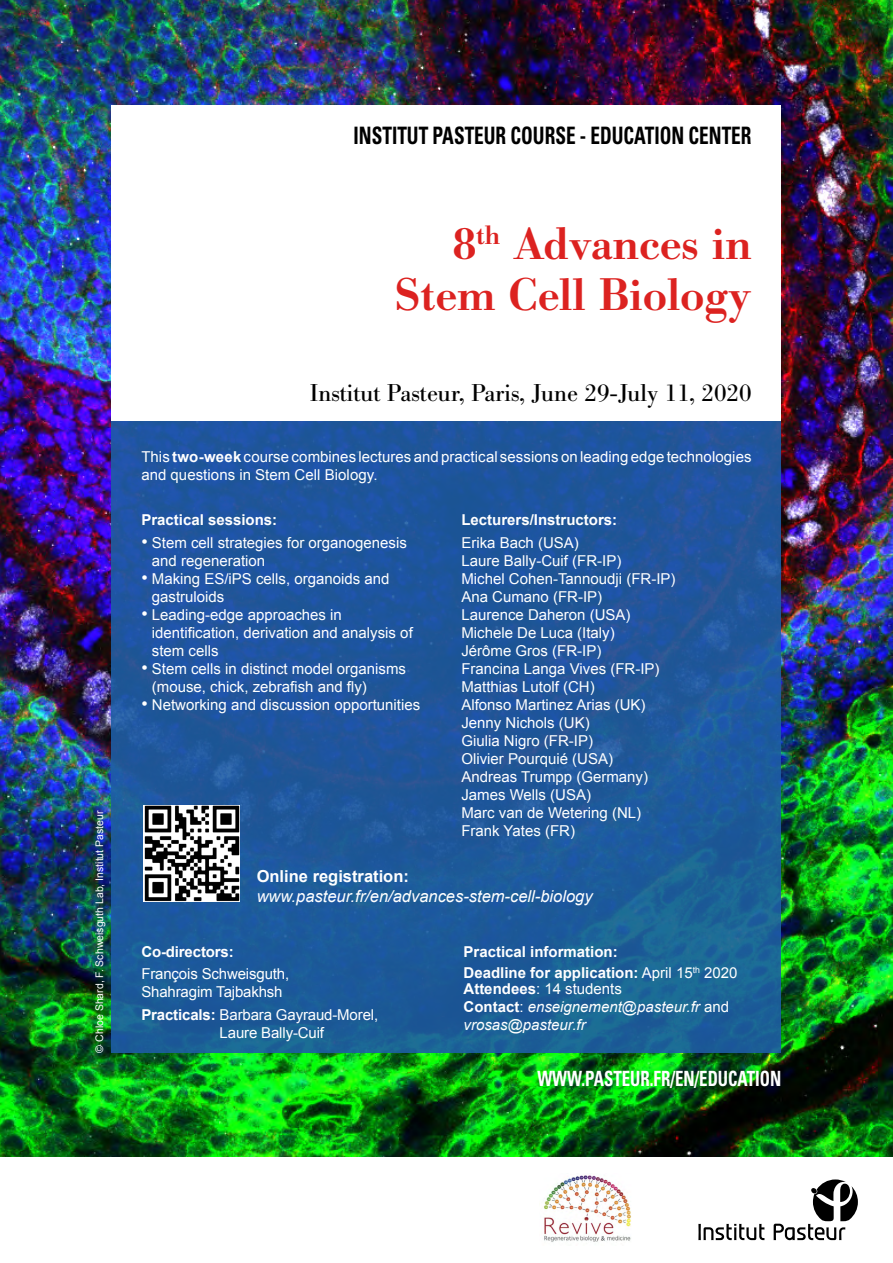
<style>
.page{position:relative;width:893px;height:1263px;background:#fff}
.page>*{position:absolute;margin:0;border:0;box-sizing:border-box;transform-origin:0 0}
.t1{font:500 45px/51px "Bodoni BE";color:#dc2220;text-align:right}
.t2{font:24px "Bodoni BE";color:#000}
.t3{font:700 condensed 24px "Univers LT";color:#000;scale:.8 1}
.t4{font:700 condensed 21px "Univers LT";color:#fff;scale:.8 1}
.t5{font:italic 16.5px "Arial";color:#fff}
.t6{font:700 16.5px "Arial";color:#fff}
.t7{font:15px/18px "Arial";color:#fff}
.t8{font:700 15px "Arial";color:#fff}
.t9{font:italic 15px/18px "Arial";color:#fff}
.t10{font:10.5px "Arial";color:#fff}
.s1{font-weight:700}
.s2{font-size:18px}
.s3{font-weight:400}
.s4{font-weight:700;font-style:normal}
.s5{font-style:normal}
</style>
<div class="page">
<img style="left:0;top:0;width:893px;height:1157px">
<svg style="left:698px;top:1179px;width:160px;height:61px"></svg>
<svg style="left:112px;top:421px;width:669px;height:631px;background:#1e589b"></svg>
<img style="left:543px;top:1175px;width:88px;height:67px">
<div style="left:112px;top:105px;width:669px;height:316px;background:#fff"></div>
<img style="left:144px;top:805px;width:96px;height:96px">
<p class="t10" style="left:93px;top:1052px;width:243px;rotate:-90deg">© Chloe Shard, F. Schweisguth Lab, Institut Pasteur</p>
<p class="t3" style="left:354px;top:121px;width:499px">INSTITUT PASTEUR COURSE - EDUCATION CENTER</p>
<p class="t1" style="left:394px;top:220px;width:359px">8<sup>th</sup> Advances in<br>Stem Cell Biology</p>
<p class="t2" style="left:310px;top:379px;width:443px">Institut Pasteur, Paris, June 29-July 11, 2020</p>
<p class="t7" style="left:141px;top:448px;width:612px">This <span class="s1">two-week</span> course combines lectures and practical sessions on leading edge technologies and questions in Stem Cell Biology.</p>
<p class="t8" style="left:141px;top:510px;width:137px">Practical sessions:</p>
<p class="t7" style="left:152px;top:534px;width:257px;text-indent:-10px"><span class="s2">•</span> Stem cell strategies for organogenesis and regeneration</p>
<p class="t7" style="left:152px;top:570px;width:239px;text-indent:-10px"><span class="s2">•</span> Making ES/iPS cells, organoids and gastruloids</p>
<p class="t7" style="left:152px;top:606px;width:262px;text-indent:-10px"><span class="s2">•</span> Leading-edge approaches in identification, derivation and analysis of stem cells</p>
<p class="t7" style="left:152px;top:660px;width:256px;text-indent:-10px"><span class="s2">•</span> Stem cells in distinct model organisms (mouse, chick, zebrafish and fly)</p>
<p class="t7" style="left:141px;top:696px;width:280px"><span class="s2">•</span> Networking and discussion opportunities</p>
<p class="t8" style="left:461px;top:510px;width:157px">Lecturers/Instructors:</p>
<p class="t7" style="left:461px;top:534px;width:119px">Erika Bach (USA)</p>
<p class="t7" style="left:461px;top:552px;width:162px">Laure Bally-Cuif (FR-IP)</p>
<p class="t7" style="left:461px;top:570px;width:216px">Michel Cohen-Tannoudji (FR-IP)</p>
<p class="t7" style="left:461px;top:588px;width:142px">Ana Cumano (FR-IP)</p>
<p class="t7" style="left:461px;top:606px;width:171px">Laurence Daheron (USA)</p>
<p class="t7" style="left:461px;top:624px;width:155px">Michele De Luca (Italy)</p>
<p class="t7" style="left:461px;top:642px;width:142px">Jérôme Gros (FR-IP)</p>
<p class="t7" style="left:461px;top:660px;width:200px">Francina Langa Vives (FR-IP)</p>
<p class="t7" style="left:461px;top:678px;width:135px">Matthias Lutolf (CH)</p>
<p class="t7" style="left:461px;top:696px;width:186px">Alfonso Martinez Arias (UK)</p>
<p class="t7" style="left:461px;top:714px;width:130px">Jenny Nichols (UK)</p>
<p class="t7" style="left:461px;top:732px;width:133px">Giulia Nigro (FR-IP)</p>
<p class="t7" style="left:461px;top:750px;width:153px">Olivier Pourquié (USA)</p>
<p class="t7" style="left:461px;top:768px;width:188px">Andreas Trumpp (Germany)</p>
<p class="t7" style="left:461px;top:786px;width:131px">James Wells (USA)</p>
<p class="t7" style="left:461px;top:804px;width:181px">Marc van de Wetering (NL)</p>
<p class="t7" style="left:461px;top:822px;width:115px">Frank Yates (FR)</p>
<p class="t6" style="left:257px;top:865px;width:154px">Online registration:</p>
<p class="t5" style="left:257px;top:886px;width:337px">www.pasteur.fr/en/advances-stem-cell-biology</p>
<p class="t8" style="left:141px;top:942px;width:94px">Co-directors:</p>
<p class="t7" style="left:141px;top:965px;width:149px">François Schweisguth,</p>
<p class="t7" style="left:141px;top:983px;width:143px">Shahragim Tajbakhsh</p>
<p class="t7" style="left:220px;top:1005px;width:160px;text-indent:-78px"><span class="s1">Practicals:</span> Barbara Gayraud-Morel,<br>Laure Bally-Cuif</p>
<p class="t8" style="left:463px;top:942px;width:156px">Practical information:</p>
<p class="t8" style="left:463px;top:963px;width:276px">Deadline for application: <span class="s3">April 15</span><sup>th</sup> <span class="s3">2020</span></p>
<p class="t7" style="left:463px;top:980px;width:160px"><span class="s1">Attendees</span>: 14 students</p>
<p class="t9" style="left:463px;top:998px;width:267px"><span class="s4">Contact</span><span class="s5">:</span> enseignement@pasteur.fr <span class="s5">and </span>vrosas@pasteur.fr</p>
<p class="t4" style="left:537px;top:1066px;width:306px">WWW.PASTEUR.FR/EN/EDUCATION</p>
</div>
